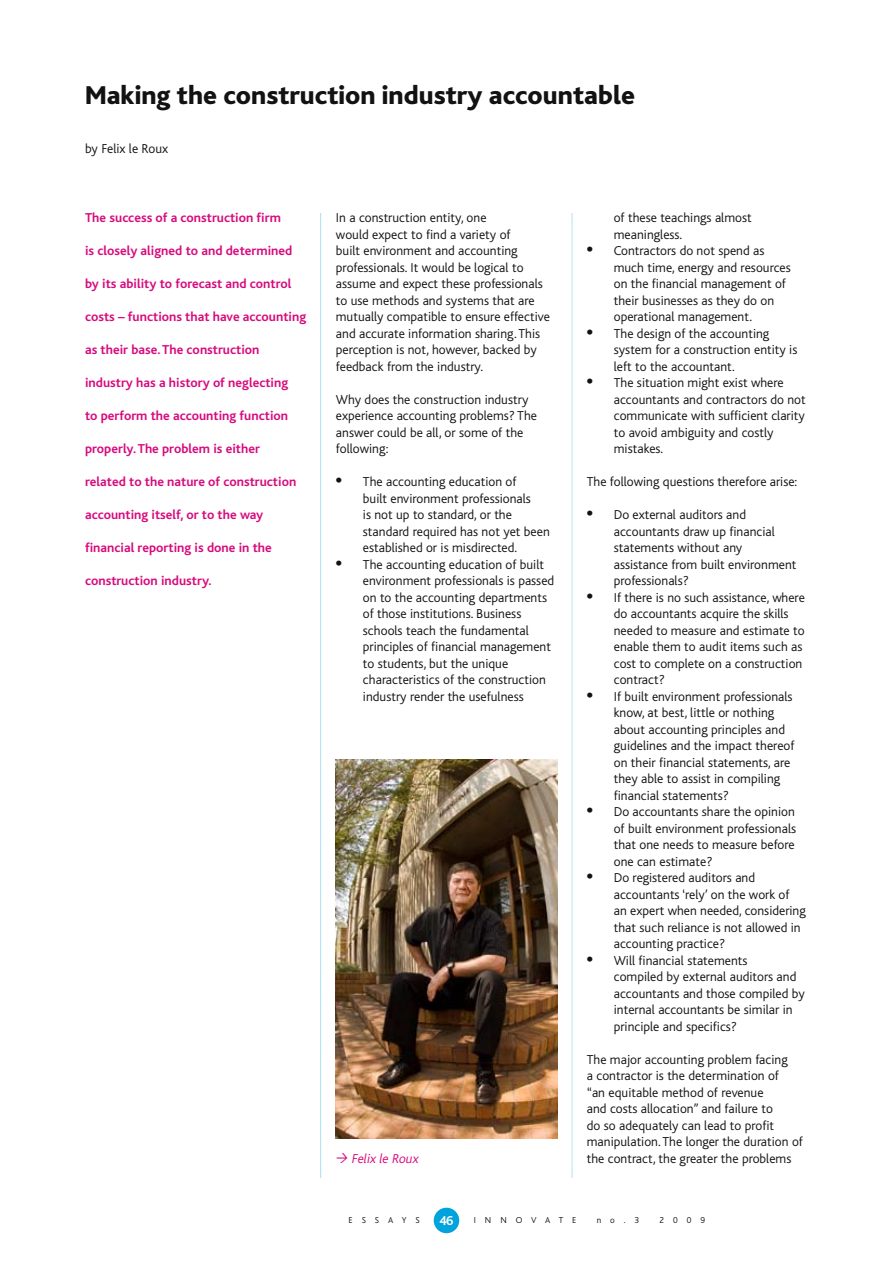
<style>
.page{position:relative;width:893px;height:1263px;background:#fff}
.page>*{position:absolute;margin:0;border:0;box-sizing:border-box;transform-origin:0 0}
.t1{font:800 27px "Bliss";color:#121212}
.t2{font:300 13.5px/16.5px "Bliss";color:#121212}
.t3{font:700 13.5px "Bliss";color:#d70b7d}
.t4{font:italic 300 13.5px "Bliss";color:#d70b7d}
.t5{font:700 13.5px "Bliss";color:#fff}
.t6{font:300 9px "Bliss";letter-spacing:1em;color:#121212}
.s1{font-family:"Times";font-weight:400;font-size:18px}
</style>
<div class="page">
<div style="left:434px;top:1208px;width:25px;height:25px;background:#00a3db;border-radius:50%"></div>
<hr style="left:320px;top:211px;width:3px;height:968px;background:#121212;opacity:.5">
<hr style="left:571px;top:211px;width:3px;height:968px;background:#121212;opacity:.5">
<div style="left:85px;top:85px;width:723px;height:128px;background:#fff"></div>
<img style="left:336px;top:760px;width:221px;height:378px">
<h1 class="t1" style="left:85px;top:81px;width:552px">Making the construction industry accountable</h1>
<p class="t2" style="left:85px;top:141px;width:85px">by Felix le Roux</p>
<p class="t3" style="left:85px;top:211px;width:197px">The success of a construction firm</p>
<p class="t3" style="left:85px;top:244px;width:209px">is closely aligned to and determined</p>
<p class="t3" style="left:85px;top:277px;width:208px">by its ability to forecast and control</p>
<p class="t3" style="left:85px;top:310px;width:223px">costs – functions that have accounting</p>
<p class="t3" style="left:85px;top:343px;width:176px">as their base. The construction</p>
<p class="t3" style="left:85px;top:376px;width:205px">industry has a history of neglecting</p>
<p class="t3" style="left:85px;top:409px;width:205px">to perform the accounting function</p>
<p class="t3" style="left:85px;top:442px;width:176px">properly. The problem is either</p>
<p class="t3" style="left:85px;top:475px;width:213px">related to the nature of construction</p>
<p class="t3" style="left:85px;top:508px;width:180px">accounting itself, or to the way</p>
<p class="t3" style="left:85px;top:541px;width:188px">financial reporting is done in the</p>
<p class="t3" style="left:85px;top:574px;width:128px">construction industry.</p>
<p class="t2" style="left:336px;top:210px;width:216px">In a construction entity, one<br>would expect to find a variety of<br>built environment and accounting professionals. It would be logical to assume and expect these professionals to use methods and systems that are mutually compatible to ensure effective and accurate information sharing. This perception is not, however, backed by feedback from the industry.</p>
<p class="t2" style="left:336px;top:391px;width:203px">Why does the construction industry experience accounting problems? The answer could be all, or some of the following:</p>
<p class="t2" style="left:363px;top:474px;width:188px;text-indent:-27px"><span class="s1">•</span> The accounting education of<br>built environment professionals<br>is not up to standard, or the standard required has not yet been established or is misdirected.</p>
<p class="t2" style="left:363px;top:556px;width:193px;text-indent:-27px"><span class="s1">•</span> The accounting education of built environment professionals is passed on to the accounting departments of those institutions. Business schools teach the fundamental principles of financial management to students, but the unique characteristics of the construction industry render the usefulness</p>
<p class="t2" style="left:614px;top:210px;width:139px">of these teachings almost meaningless.</p>
<p class="t2" style="left:614px;top:243px;width:178px;text-indent:-27px"><span class="s1">•</span> Contractors do not spend as much time, energy and resources on the financial management of their businesses as they do on operational management.</p>
<p class="t2" style="left:614px;top:325px;width:185px;text-indent:-27px"><span class="s1">•</span> The design of the accounting system for a construction entity is left to the accountant.</p>
<p class="t2" style="left:614px;top:375px;width:193px;text-indent:-27px"><span class="s1">•</span> The situation might exist where accountants and contractors do not communicate with sufficient clarity to avoid ambiguity and costly mistakes.</p>
<p class="t2" style="left:587px;top:474px;width:212px">The following questions therefore arise:</p>
<p class="t2" style="left:614px;top:507px;width:184px;text-indent:-27px"><span class="s1">•</span> Do external auditors and accountants draw up financial statements without any assistance from built environment professionals?</p>
<p class="t2" style="left:614px;top:589px;width:193px;text-indent:-27px"><span class="s1">•</span> If there is no such assistance, where do accountants acquire the skills needed to measure and estimate to enable them to audit items such as cost to complete on a construction contract?</p>
<p class="t2" style="left:614px;top:688px;width:182px;text-indent:-27px"><span class="s1">•</span> If built environment professionals know, at best, little or nothing about accounting principles and guidelines and the impact thereof on their financial statements, are they able to assist in compiling financial statements?</p>
<p class="t2" style="left:614px;top:804px;width:184px;text-align:justify;text-indent:-27px"><span class="s1">•</span> Do accountants share the opinion of built environment professionals that one needs to measure before one can estimate?</p>
<p class="t2" style="left:614px;top:870px;width:193px;text-indent:-27px"><span class="s1">•</span> Do registered auditors and accountants ‘rely’ on the work of an expert when needed, considering that such reliance is not allowed in accounting practice?</p>
<p class="t2" style="left:614px;top:952px;width:193px;text-indent:-27px"><span class="s1">•</span> Will financial statements<br>compiled by external auditors and accountants and those compiled by internal accountants be similar in principle and specifics?</p>
<p class="t2" style="left:587px;top:1051px;width:218px">The major accounting problem facing<br>a contractor is the determination of<br>“an equitable method of revenue<br>and costs allocation” and failure to<br>do so adequately can lead to profit manipulation. The longer the duration of</p>
<p class="t4" style="left:351px;top:1151px;width:71px">Felix le Roux</p>
<p class="t2" style="left:587px;top:1150px;width:206px">the contract, the greater the problems</p>
<p class="t6" style="left:348px;top:1215px;width:73px">ESSAYS</p>
<p class="t5" style="left:439px;top:1213px;width:16px">46</p>
<p class="t6" style="left:474px;top:1215px;width:104px">INNOVATE</p>
<p class="t6" style="left:597px;top:1215px;width:44px">no.3</p>
<p class="t6" style="left:659px;top:1215px;width:47px">2009</p>
</div>
